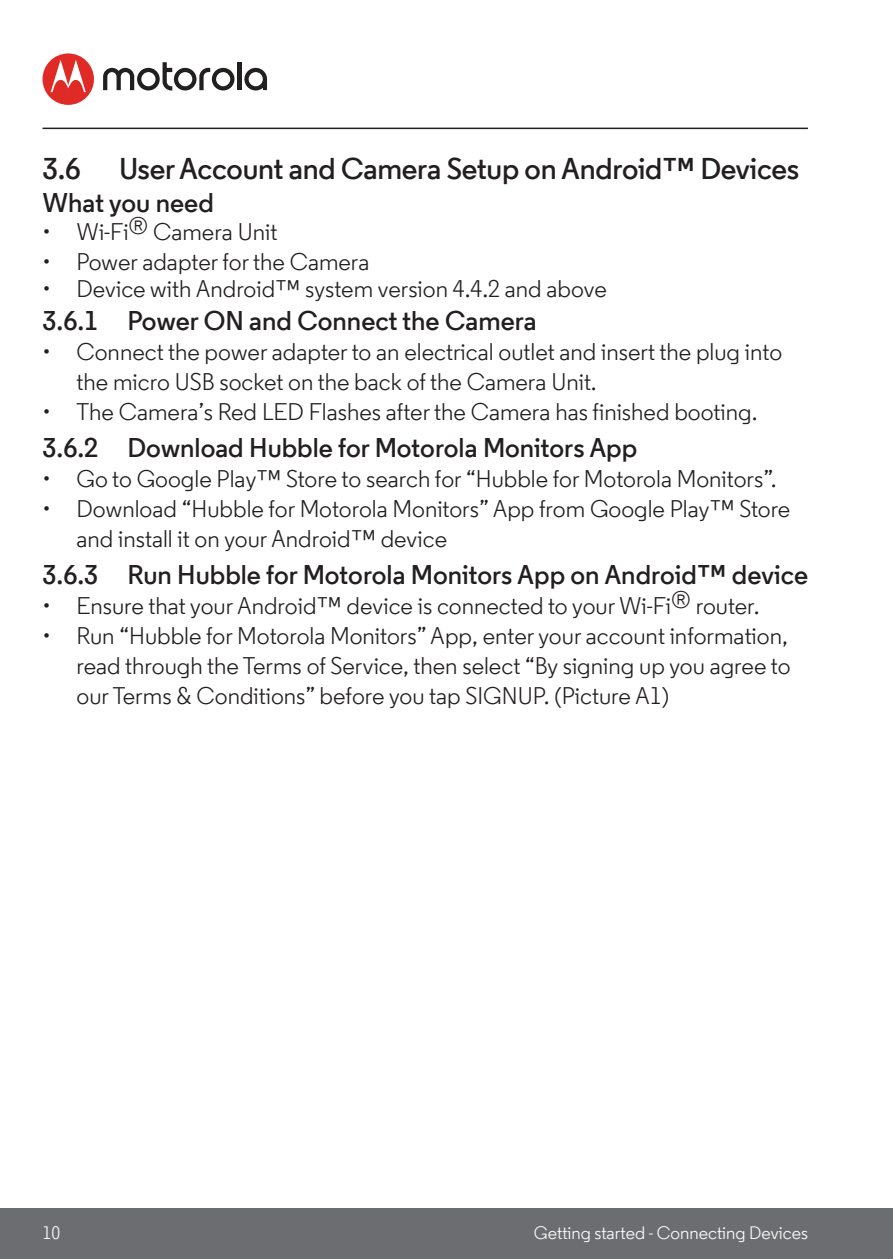
<style>
.page{position:relative;width:893px;height:1259px;background:#fff}
.page>*{position:absolute;margin:0;border:0;box-sizing:border-box;transform-origin:0 0}
.t1{font:600 30px "Moto Sans";letter-spacing:-.01em;color:#231f20}
.t2{font:600 27px "Moto Sans";color:#231f20}
.t3{font:24px/30px "Moto Sans";color:#231f20}
.t4{font:18px "Moto Sans";color:#fff}
</style>
<div class="page">
<div style="left:0;top:1208px;width:893px;height:51px;background:#6c6d70"></div>
<hr style="left:43px;top:128px;width:765px;height:1px;background:#231f20">
<div style="left:43px;top:53px;width:51px;height:52px;background:#e02a26;border-radius:50%"></div>
<svg style="left:51px;top:60px;width:35px;height:32px"></svg>
<svg style="left:244px;top:68px;width:23px;height:22px"></svg>
<div style="left:237px;top:62px;width:5px;height:28px;background:#221f1f"></div>
<svg style="left:103px;top:62px;width:131px;height:28px"></svg>
<p class="t1" style="left:43px;top:150px;width:40px">3.6</p>
<p class="t1" style="left:119px;top:150px;width:682px">User Account and Camera Setup on Android™ Devices</p>
<p class="t2" style="left:43px;top:186px;width:173px">What you need</p>
<p class="t3" style="left:43px;top:216px;width:236px">• Wi-Fi® Camera Unit</p>
<p class="t3" style="left:43px;top:246px;width:329px">• Power adapter for the Camera</p>
<p class="t3" style="left:43px;top:273px;width:566px">• Device with Android™ system version 4.4.2 and above</p>
<p class="t2" style="left:43px;top:304px;width:496px">3.6.1 Power ON and Connect the Camera</p>
<p class="t3" style="left:77px;top:337px;width:707px;text-indent:-34px">• Connect the power adapter to an electrical outlet and insert the plug into the micro USB socket on the back of the Camera Unit.</p>
<p class="t3" style="left:43px;top:397px;width:716px">• The Camera’s Red LED Flashes after the Camera has finished booting.</p>
<p class="t2" style="left:43px;top:431px;width:596px">3.6.2 Download Hubble for Motorola Monitors App</p>
<p class="t3" style="left:43px;top:463px;width:735px">• Go to Google Play™ Store to search for “Hubble for Motorola Monitors”.</p>
<p class="t3" style="left:77px;top:493px;width:715px;text-indent:-34px">• Download “Hubble for Motorola Monitors” App from Google Play™ Store and install it on your Android™ device</p>
<p class="t2" style="left:43px;top:557px;width:767px">3.6.3 Run Hubble for Motorola Monitors App on Android™ device</p>
<p class="t3" style="left:43px;top:590px;width:719px">• Ensure that your Android™ device is connected to your Wi-Fi® router.</p>
<p class="t3" style="left:77px;top:620px;width:715px;text-align:justify;text-indent:-34px">• Run “Hubble for Motorola Monitors” App, enter your account information, read through the Terms of Service, then select “By signing up you agree to our Terms &amp; Conditions” before you tap SIGNUP. (Picture A1)</p>
<p class="t4" style="left:43px;top:1222px;width:19px">10</p>
<p class="t4" style="left:534px;top:1221px;width:275px">Getting started - Connecting Devices</p>
</div>
